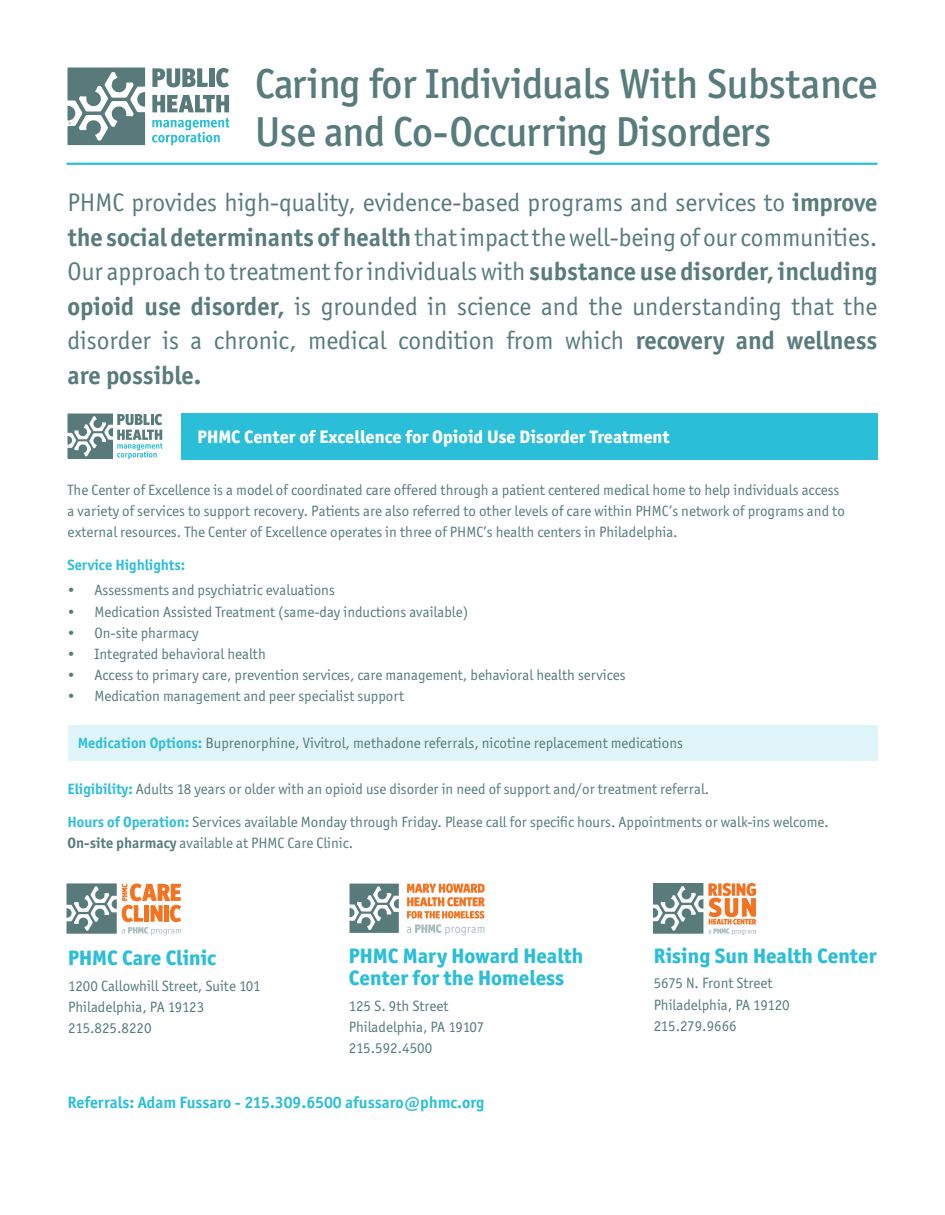
<style>
.page{position:relative;width:945px;height:1215px;background:#fff}
.page>*{position:absolute;margin:0;border:0;box-sizing:border-box;transform-origin:0 0}
.t1{font:500 42px/48px "Officina Sans ITC Std";letter-spacing:-.01em;color:#587b7c}
.t2{font:25.5px/34.5px "Officina Sans ITC Std";color:#587b7c;text-align:justify}
.t3{font:800 21px "Officina Sans ITC Std";color:#2bbed8}
.t4{font:800 18.15px "Officina Sans ITC Std";color:#fff}
.t5{font:700 16.5px "Officina Sans ITC Std";color:#2bbed8}
.t6{font:15px/21.1px "Officina Sans ITC Std";color:#587b7c}
.t7{font:700 15px "Officina Sans ITC Std";color:#2bbed8}
.s1{font-weight:700}
.s2{font-weight:700;color:#2bbed8}
</style>
<div class="page">
<div style="left:68px;top:726px;width:810px;height:35px;background:#dff5f9"></div>
<svg style="left:68px;top:68px;width:77px;height:77px"></svg>
<svg style="left:152px;top:68px;width:56px;height:19px"></svg>
<div style="left:209px;top:68px;width:6px;height:19px;background:#587a7b"></div>
<svg style="left:216px;top:68px;width:13px;height:19px"></svg>
<svg style="left:152px;top:95px;width:77px;height:17px"></svg>
<svg style="left:152px;top:118px;width:78px;height:27px"></svg>
<hr style="left:67px;top:163px;width:810px;height:2px;background:#2bbed8">
<div style="left:181px;top:414px;width:697px;height:46px;background:#2bbed8"></div>
<svg style="left:68px;top:414px;width:95px;height:45px"></svg>
<svg style="left:67px;top:883px;width:114px;height:52px"></svg>
<svg style="left:350px;top:884px;width:49px;height:49px"></svg>
<svg style="left:407px;top:883px;width:78px;height:52px"></svg>
<img style="left:654px;top:883px;width:101px;height:52px">
<p class="t1" style="left:255px;top:60px;width:624px">Caring for Individuals With Substance<br>Use and Co-Occurring Disorders</p>
<p class="t2" style="left:68px;top:185px;width:812px">PHMC provides high-quality, evidence-based programs and services to <span class="s1">improve the social determinants of health</span> that impact the well-being of our communities.<br>Our approach to treatment for individuals with <span class="s1">substance use disorder, including opioid use disorder,</span> is grounded in science and the understanding that the disorder is a chronic, medical condition from which <span class="s1">recovery and wellness are possible.</span></p>
<p class="t4" style="left:198px;top:425px;width:474px">PHMC Center of Excellence for Opioid Use Disorder Treatment</p>
<p class="t6" style="left:68px;top:479px;width:779px">The Center of Excellence is a model of coordinated care offered through a patient centered medical home to help individuals access a variety of services to support recovery. Patients are also referred to other levels of care within PHMC’s network of programs and to external resources. The Center of Excellence operates in three of PHMC’s health centers in Philadelphia.</p>
<p class="t7" style="left:68px;top:556px;width:119px">Service Highlights:</p>
<p class="t6" style="left:68px;top:580px;width:269px">• Assessments and psychiatric evaluations</p>
<p class="t6" style="left:68px;top:601px;width:402px">• Medication Assisted Treatment (same-day inductions available)</p>
<p class="t6" style="left:68px;top:622px;width:132px">• On-site pharmacy</p>
<p class="t6" style="left:68px;top:643px;width:200px">• Integrated behavioral health</p>
<p class="t6" style="left:68px;top:664px;width:560px">• Access to primary care, prevention services, care management, behavioral health services</p>
<p class="t6" style="left:68px;top:686px;width:338px">• Medication management and peer specialist support</p>
<p class="t6" style="left:78px;top:732px;width:607px"><span class="s2">Medication Options:</span> Buprenorphine, Vivitrol, methadone referrals, nicotine replacement medications</p>
<p class="t6" style="left:68px;top:779px;width:643px"><span class="s2">Eligibility:</span> Adults 18 years or older with an opioid use disorder in need of support and/or treatment referral.</p>
<p class="t6" style="left:68px;top:812px;width:763px"><span class="s2">Hours of Operation:</span> Services available Monday through Friday. Please call for specific hours. Appointments or walk-ins welcome.</p>
<p class="t6" style="left:68px;top:833px;width:287px"><span class="s1">On-site pharmacy</span> available at PHMC Care Clinic.</p>
<p class="t3" style="left:68px;top:945px;width:149px">PHMC Care Clinic</p>
<p class="t6" style="left:68px;top:975px;width:194px">1200 Callowhill Street, Suite 101</p>
<p class="t6" style="left:68px;top:996px;width:138px">Philadelphia, PA 19123</p>
<p class="t6" style="left:68px;top:1017px;width:85px">215.825.8220</p>
<p class="t3" style="left:349px;top:942px;width:236px">PHMC Mary Howard Health</p>
<p class="t3" style="left:349px;top:965px;width:217px">Center for the Homeless</p>
<p class="t6" style="left:349px;top:995px;width:101px">125 S. 9th Street</p>
<p class="t6" style="left:349px;top:1016px;width:137px">Philadelphia, PA 19107</p>
<p class="t6" style="left:349px;top:1037px;width:85px">215.592.4500</p>
<p class="t5" style="left:68px;top:1092px;width:418px">Referrals: Adam Fussaro - 215.309.6500 afussaro@phmc.org</p>
<p class="t3" style="left:654px;top:942px;width:224px">Rising Sun Health Center</p>
<p class="t6" style="left:654px;top:973px;width:120px">5675 N. Front Street</p>
<p class="t6" style="left:654px;top:994px;width:138px">Philadelphia, PA 19120</p>
<p class="t6" style="left:654px;top:1015px;width:84px">215.279.9666</p>
</div>
